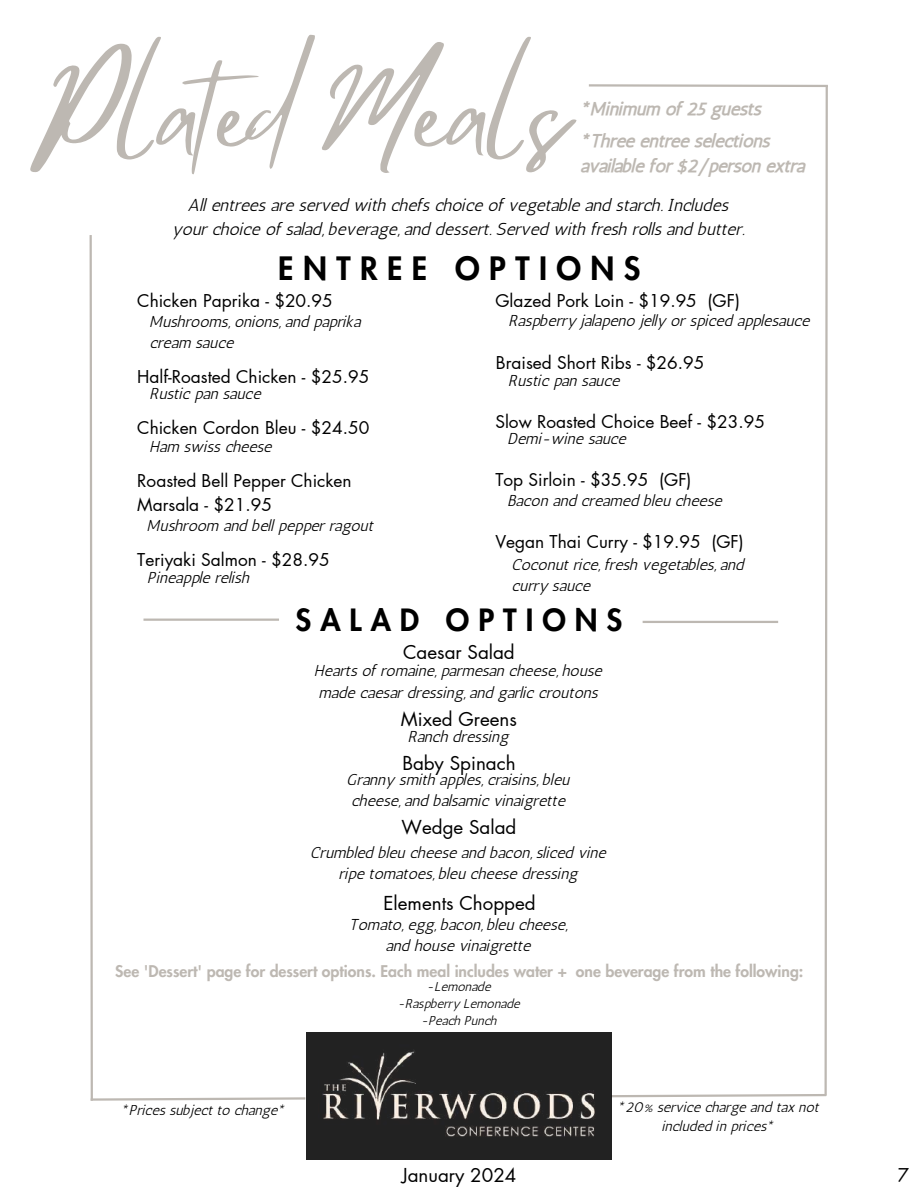
<style>
.page{position:relative;width:918px;height:1188px;background:#fff}
.page>*{position:absolute;margin:0;border:0;box-sizing:border-box;transform-origin:0 0}
.t1{font:108.75px "Mistrully";color:#bdb8b2}
.t2{font:800 31.5px "Futura LT Pro";letter-spacing:.3em;color:#000}
.t3{font:800 30px "Futura LT Pro";letter-spacing:.3em;color:#000}
.t4{font:18.75px "Futura LT Pro";color:#000}
.t5{font:18.6px "Futura LT Pro";color:#000}
.t6{font:18px/24.8px "CA Generated";color:#bdb8b2}
.t7{font:17.25px/23.7px "Futura LT Pro";color:#000}
.t8{font:17.25px/23.7px "CA Generated";color:#000;text-align:center}
.t9{font:15.75px/21.3px "CA Generated";color:#000}
.t10{font:800 15.75px "Futura LT Pro";color:#bdb8b2}
.t11{font:14.25px/19.2px "CA Generated";color:#000;text-align:center}
.t12{font:12.75px/17.1px "CA Generated";color:#000;text-align:center}
</style>
<div class="page">
<svg style="left:587px;top:84px;width:241px;height:1014px"></svg>
<img style="left:307px;top:1033px;width:304px;height:127px">
<svg style="left:89px;top:235px;width:219px;height:868px"></svg>
<hr style="left:143px;top:619px;width:136px;height:2px;background:#bdb8b2">
<hr style="left:643px;top:621px;width:135px;height:2px;background:#bdb8b2">
<h1 class="t1" style="left:34px;top:26px;width:534px">Plated Meals</h1>
<p class="t6" style="left:582px;top:97px;width:182px">*Minimum of 25 guests</p>
<p class="t6" style="left:582px;top:128px;width:225px">*Three entree selections available for $2/person extra</p>
<p class="t8" style="left:173px;top:193px;width:573px">All entrees are served with chefs choice of vegetable and starch. Includes your choice of salad, beverage, and dessert. Served with fresh rolls and butter.</p>
<h2 class="t2" style="left:278px;top:254px;width:364px">ENTREE OPTIONS</h2>
<p class="t7" style="left:137px;top:290px;width:197px">Chicken Paprika - $20.95</p>
<p class="t9" style="left:150px;top:311px;width:213px">Mushrooms, onions, and paprika cream sauce</p>
<p class="t7" style="left:495px;top:290px;width:246px">Glazed Pork Loin - $19.95 (GF)</p>
<p class="t9" style="left:510px;top:310px;width:302px">Raspberry jalapeno jelly or spiced applesauce</p>
<p class="t7" style="left:137px;top:366px;width:234px">Half-Roasted Chicken - $25.95</p>
<p class="t9" style="left:150px;top:383px;width:113px">Rustic pan sauce</p>
<p class="t7" style="left:137px;top:417px;width:234px">Chicken Cordon Bleu - $24.50</p>
<p class="t9" style="left:150px;top:436px;width:123px">Ham swiss cheese</p>
<p class="t7" style="left:496px;top:351px;width:210px">Braised Short Ribs - $26.95</p>
<p class="t9" style="left:509px;top:370px;width:113px">Rustic pan sauce</p>
<p class="t7" style="left:495px;top:411px;width:271px">Slow Roasted Choice Beef - $23.95</p>
<p class="t9" style="left:508px;top:428px;width:120px">Demi-wine sauce</p>
<p class="t7" style="left:495px;top:469px;width:198px">Top Sirloin - $35.95 (GF)</p>
<p class="t9" style="left:508px;top:490px;width:216px">Bacon and creamed bleu cheese</p>
<p class="t7" style="left:137px;top:469px;width:216px">Roasted Bell Pepper Chicken<br>Marsala - $21.95</p>
<p class="t9" style="left:148px;top:515px;width:228px">Mushroom and bell pepper ragout</p>
<p class="t7" style="left:495px;top:531px;width:250px">Vegan Thai Curry - $19.95 (GF)</p>
<p class="t9" style="left:513px;top:553px;width:234px">Coconut rice, fresh vegetables, and curry sauce</p>
<h3 class="t3" style="left:296px;top:607px;width:328px">SALAD OPTIONS</h3>
<p class="t7" style="left:137px;top:549px;width:194px">Teriyaki Salmon - $28.95</p>
<p class="t9" style="left:148px;top:567px;width:103px">Pineapple relish</p>
<p class="t4" style="left:403px;top:644px;width:113px">Caesar Salad</p>
<p class="t9" style="left:315px;top:660px;width:289px">Hearts of romaine, parmesan cheese, house made caesar dressing, and garlic croutons</p>
<p class="t4" style="left:401px;top:710px;width:118px">Mixed Greens</p>
<p class="t9" style="left:409px;top:726px;width:102px">Ranch dressing</p>
<p class="t4" style="left:402px;top:754px;width:115px">Baby Spinach</p>
<p class="t9" style="left:348px;top:769px;width:224px">Granny smith apples, craisins, bleu cheese, and balsamic vinaigrette</p>
<p class="t4" style="left:402px;top:819px;width:116px">Wedge Salad</p>
<p class="t9" style="left:311px;top:842px;width:297px;text-align:center">Crumbled bleu cheese and bacon, sliced vine ripe tomatoes, bleu cheese dressing</p>
<p class="t4" style="left:384px;top:894px;width:154px">Elements Chopped</p>
<p class="t9" style="left:350px;top:914px;width:219px;text-align:center">Tomato, egg, bacon, bleu cheese, and house vinaigrette</p>
<p class="t10" style="left:115px;top:964px;width:690px">See 'Dessert' page for dessert options. Each meal includes water + one beverage from the following:</p>
<p class="t12" style="left:398px;top:978px;width:124px">-Lemonade -Raspberry Lemonade -Peach Punch</p>
<p class="t11" style="left:122px;top:1101px;width:166px">*Prices subject to change*</p>
<p class="t11" style="left:618px;top:1097px;width:203px">*20% service charge and tax not included in prices*</p>
<p class="t4" style="left:402px;top:1167px;width:116px">January 2024</p>
<p class="t5" style="left:898px;top:1167px;width:13px">7</p>
</div>
